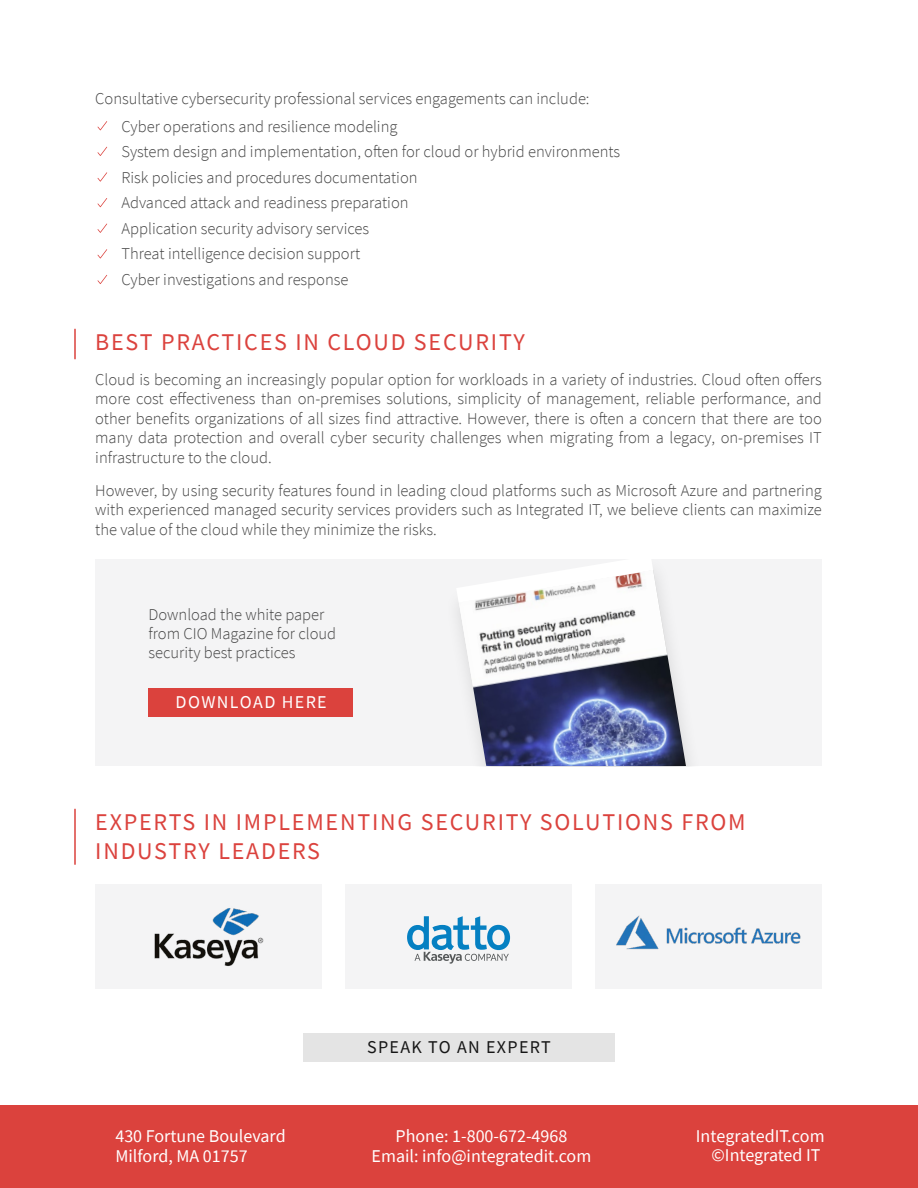
<style>
.page{position:relative;width:918px;height:1188px;background:#fff}
.page>*{position:absolute;margin:0;border:0;box-sizing:border-box;transform-origin:0 0}
.t1{font:24px/28.8px "Source Sans Pro";letter-spacing:.075em;color:#db423d}
.t2{font:18px/19.5px "Source Sans Pro";color:#fff}
.t3{font:18px "Source Sans Pro";letter-spacing:.075em;color:#161616}
.t4{font:18px "Source Sans Pro";letter-spacing:.075em;color:#fff}
.t5{font:300 16.5px/25.5px "Source Sans Pro";color:#444}
</style>
<div class="page">
<div style="left:0;top:1105px;width:918px;height:83px;background:#db423d"></div>
<hr style="left:74px;top:329px;width:2px;height:30px;background:#db423d">
<hr style="left:74px;top:809px;width:2px;height:55px;background:#db423d">
<svg style="left:98px;top:121px;width:9px;height:9px"></svg>
<svg style="left:98px;top:147px;width:9px;height:9px"></svg>
<svg style="left:98px;top:172px;width:9px;height:10px"></svg>
<svg style="left:98px;top:198px;width:9px;height:9px"></svg>
<svg style="left:98px;top:224px;width:9px;height:9px"></svg>
<svg style="left:98px;top:249px;width:9px;height:9px"></svg>
<svg style="left:98px;top:275px;width:9px;height:9px"></svg>
<div style="left:303px;top:1033px;width:312px;height:28px;background:#e4e4e4"></div>
<div style="left:95px;top:560px;width:727px;height:206px;background:#f4f4f5"></div>
<img style="left:459px;top:570px;width:227px;height:196px">
<svg style="left:456px;top:559px;width:197px;height:44px"></svg>
<div style="left:148px;top:688px;width:205px;height:29px;background:#db423d"></div>
<div style="left:95px;top:885px;width:227px;height:104px;background:#f4f4f5"></div>
<div style="left:595px;top:885px;width:227px;height:104px;background:#f4f4f5"></div>
<div style="left:345px;top:885px;width:227px;height:104px;background:#f4f4f5"></div>
<img style="left:154px;top:908px;width:110px;height:58px">
<img style="left:616px;top:915px;width:185px;height:35px">
<svg style="left:407px;top:916px;width:103px;height:48px"></svg>
<p class="t5" style="left:95px;top:86px;width:496px">Consultative cybersecurity professional services engagements can include:</p>
<p class="t5" style="left:122px;top:114px;width:500px">Cyber operations and resilience modeling<br>System design and implementation, often for cloud or hybrid environments Risk policies and procedures documentation<br>Advanced attack and readiness preparation<br>Application security advisory services<br>Threat intelligence decision support<br>Cyber investigations and response</p>
<h1 class="t1" style="left:95px;top:328px;width:431px">BEST PRACTICES IN CLOUD SECURITY</h1>
<p class="t5" style="left:95px;top:369px;width:728px;line-height:19.5px;text-align:justify">Cloud is becoming an increasingly popular option for workloads in a variety of industries. Cloud often offers more cost effectiveness than on-premises solutions, simplicity of management, reliable performance, and other benefits organizations of all sizes find attractive. However, there is often a concern that there are too many data protection and overall cyber security challenges when migrating from a legacy, on-premises IT infrastructure to the cloud.</p>
<p class="t5" style="left:95px;top:481px;width:728px;line-height:19.5px;text-align:justify">However, by using security features found in leading cloud platforms such as Microsoft Azure and partnering with experienced managed security services providers such as Integrated IT, we believe clients can maximize the value of the cloud while they minimize the risks.</p>
<p class="t5" style="left:148px;top:605px;width:189px;line-height:18.8px">Download the white paper from CIO Magazine for cloud security best practices</p>
<p class="t4" style="left:176px;top:691px;width:153px">DOWNLOAD HERE</p>
<h1 class="t1" style="left:95px;top:808px;width:652px">EXPERTS IN IMPLEMENTING SECURITY SOLUTIONS FROM<br>INDUSTRY LEADERS</h1>
<p class="t3" style="left:367px;top:1035px;width:185px">SPEAK TO AN EXPERT</p>
<p class="t2" style="left:115px;top:1126px;width:172px">430 Fortune Boulevard<br>Milford, MA 01757</p>
<p class="t2" style="left:696px;top:1127px;width:130px;line-height:19px;text-align:right">IntegratedIT.com ©Integrated IT</p>
<p class="t2" style="left:372px;top:1126px;width:221px;text-align:center">Phone: 1-800-672-4968<br>Email: info@integratedit.com</p>
</div>
